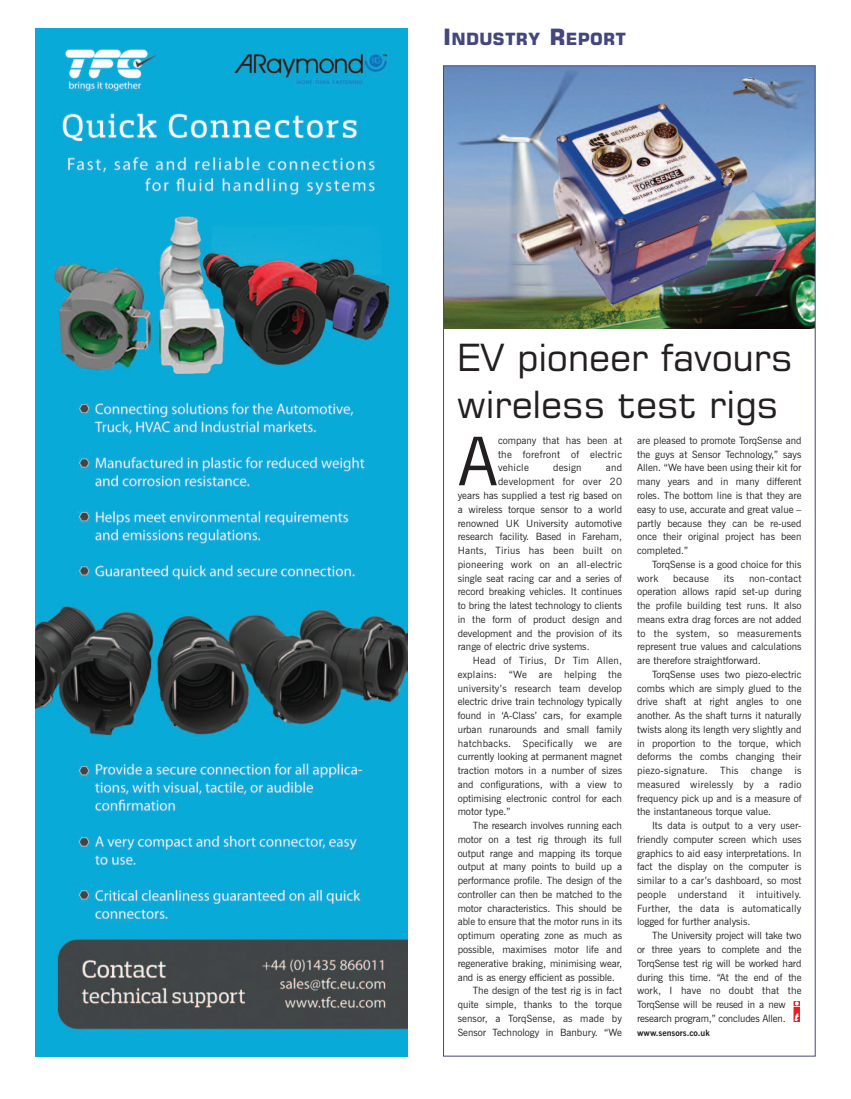
<style>
.page{position:relative;width:851px;height:1099px;background:#fff}
.page>*{position:absolute;margin:0;border:0;box-sizing:border-box;transform-origin:0 0}
.t1{font:67px "News Gothic BT";color:#231f20}
.t2{font:37.5px/46.2px "Square 721 BT";letter-spacing:-.005em;color:#231f20}
.t3{font:700 16.88px "Square 721 BT";letter-spacing:.02em;color:#44467e}
.t4{font:10px/13.8px "News Gothic BT";color:#231f20;text-align:justify}
.t5{font:10px "News Gothic BT";letter-spacing:.025em;color:#231f20}
.t6{font:10px "News Gothic BT";letter-spacing:.02em;color:#231f20}
.t7{font:700 8.75px "News Gothic BT";color:#231f20}
.s1{font-size:22.5px}
</style>
<div class="page">
<img style="left:445px;top:67px;width:368px;height:262px">
<div style="left:793px;top:1001px;width:7px;height:22px;background:#ee2329"></div>
<svg style="left:793px;top:1001px;width:6px;height:20px"></svg>
<img style="left:35px;top:28px;width:372px;height:1028px">
<h3 class="t3" style="left:443px;top:32px;width:184px"><span class="s1">I</span>NDUSTRY <span class="s1">R</span>EPORT</h3>
<h2 class="t2" style="left:457px;top:338px;width:338px">EV pioneer favours wireless test rigs</h2>
<h1 class="t1" style="left:457px;top:437px;width:42px">A</h1>
<p class="t4" style="left:498px;top:434px;width:125px">company that has been at the forefront of electric vehicle</p>
<p class="t4" style="left:553px;top:462px;width:30px">design</p>
<p class="t4" style="left:605px;top:462px;width:18px">and</p>
<p class="t5" style="left:498px;top:478px;width:125px">development for over 20</p>
<p class="t4" style="left:457px;top:489px;width:166px">years has supplied a test rig based on</p>
<p class="t4" style="left:457px;top:503px;width:166px">a wireless torque sensor to a world</p>
<p class="t4" style="left:457px;top:517px;width:166px">renowned UK University automotive</p>
<p class="t4" style="left:457px;top:530px;width:166px">research facility. Based in Fareham,</p>
<p class="t5" style="left:457px;top:547px;width:166px">Hants, Tirius has been built on</p>
<p class="t6" style="left:457px;top:560px;width:166px">pioneering work on an all-electric</p>
<p class="t4" style="left:457px;top:572px;width:166px">single seat racing car and a series of</p>
<p class="t4" style="left:457px;top:585px;width:166px">record breaking vehicles. It continues</p>
<p class="t4" style="left:457px;top:599px;width:166px">to bring the latest technology to clients</p>
<p class="t4" style="left:457px;top:613px;width:166px">in the form of product design and</p>
<p class="t4" style="left:457px;top:627px;width:166px">development and the provision of its</p>
<p class="t4" style="left:457px;top:640px;width:133px">range of electric drive systems.</p>
<p class="t6" style="left:472px;top:657px;width:151px">Head of Tirius, Dr Tim Allen,</p>
<p class="t5" style="left:457px;top:670px;width:166px">explains: “We are helping the</p>
<p class="t4" style="left:457px;top:682px;width:166px">university’s research team develop</p>
<p class="t4" style="left:457px;top:695px;width:166px">electric drive train technology typically</p>
<p class="t4" style="left:457px;top:709px;width:166px">found in ‘A-Class’ cars, for example</p>
<p class="t4" style="left:457px;top:723px;width:166px">urban runarounds and small family</p>
<p class="t5" style="left:457px;top:739px;width:166px">hatchbacks. Specifically we are</p>
<p class="t4" style="left:457px;top:750px;width:166px">currently looking at permanent magnet</p>
<p class="t4" style="left:457px;top:764px;width:166px">traction motors in a number of sizes</p>
<p class="t4" style="left:457px;top:778px;width:166px">and configurations, with a view to</p>
<p class="t4" style="left:457px;top:792px;width:166px">optimising electronic control for each</p>
<p class="t4" style="left:457px;top:805px;width:54px">motor type.”</p>
<p class="t4" style="left:472px;top:819px;width:151px">The research involves running each</p>
<p class="t4" style="left:457px;top:833px;width:166px">motor on a test rig through its full</p>
<p class="t4" style="left:457px;top:847px;width:166px">output range and mapping its torque</p>
<p class="t4" style="left:457px;top:860px;width:166px">output at many points to build up a</p>
<p class="t4" style="left:457px;top:874px;width:166px">performance profile. The design of the</p>
<p class="t4" style="left:457px;top:888px;width:166px">controller can then be matched to the</p>
<p class="t4" style="left:457px;top:902px;width:166px">motor characteristics. This should be</p>
<p class="t4" style="left:457px;top:915px;width:166px">able to ensure that the motor runs in its</p>
<p class="t4" style="left:457px;top:929px;width:166px">optimum operating zone as much as</p>
<p class="t4" style="left:457px;top:943px;width:166px">possible, maximises motor life and</p>
<p class="t4" style="left:457px;top:957px;width:166px">regenerative braking, minimising wear,</p>
<p class="t4" style="left:457px;top:970px;width:159px">and is as energy efficient as possible.</p>
<p class="t4" style="left:472px;top:984px;width:151px">The design of the test rig is in fact</p>
<p class="t4" style="left:457px;top:998px;width:166px">quite simple, thanks to the torque</p>
<p class="t4" style="left:457px;top:1012px;width:166px">sensor, a TorqSense, as made by</p>
<p class="t4" style="left:457px;top:1025px;width:166px">Sensor Technology in Banbury. “We</p>
<p class="t4" style="left:637px;top:434px;width:166px">are pleased to promote TorqSense and the guys at Sensor Technology,” says Allen. “We have been using their kit for many years and in many different roles. The bottom line is that they are easy to use, accurate and great value – partly because they can be re-used once their original project has been completed.”</p>
<p class="t4" style="left:637px;top:558px;width:166px;text-indent:15px">TorqSense is a good choice for this work</p>
<p class="t5" style="left:673px;top:574px;width:37px">because</p>
<p class="t4" style="left:723px;top:572px;width:12px">its</p>
<p class="t4" style="left:637px;top:572px;width:166px;text-indent:112px">non-contact operation allows rapid set-up during the profile building test runs. It also means extra drag forces are not added to the system, so measurements represent true values and calculations are therefore straightforward.</p>
<p class="t4" style="left:637px;top:668px;width:166px;text-indent:15px">TorqSense uses two piezo-electric combs which are simply glued to the drive shaft at right angles to one another. As the shaft turns it naturally twists along its length very slightly and in proportion to the torque, which deforms the combs changing their piezo-signature. This change is measured wirelessly by a radio frequency pick up and is a measure of the instantaneous torque value.</p>
<p class="t4" style="left:637px;top:819px;width:166px;text-indent:15px">Its data is output to a very user&shy;friendly computer screen which uses graphics to aid easy interpretations. In fact the display on the computer is similar to a car’s dashboard, so most people understand it intuitively.<br>Further, the data is automatically logged for further analysis.</p>
<p class="t4" style="left:637px;top:929px;width:166px;text-align:left;text-indent:15px">The University project will take two or three years to complete and the TorqSense test rig will be worked hard during this time. “At the end of the work, I have no doubt that the TorqSense will be reused in a new research program,” concludes Allen.</p>
<p class="t7" style="left:637px;top:1029px;width:74px">www.sensors.co.uk</p>
</div>
